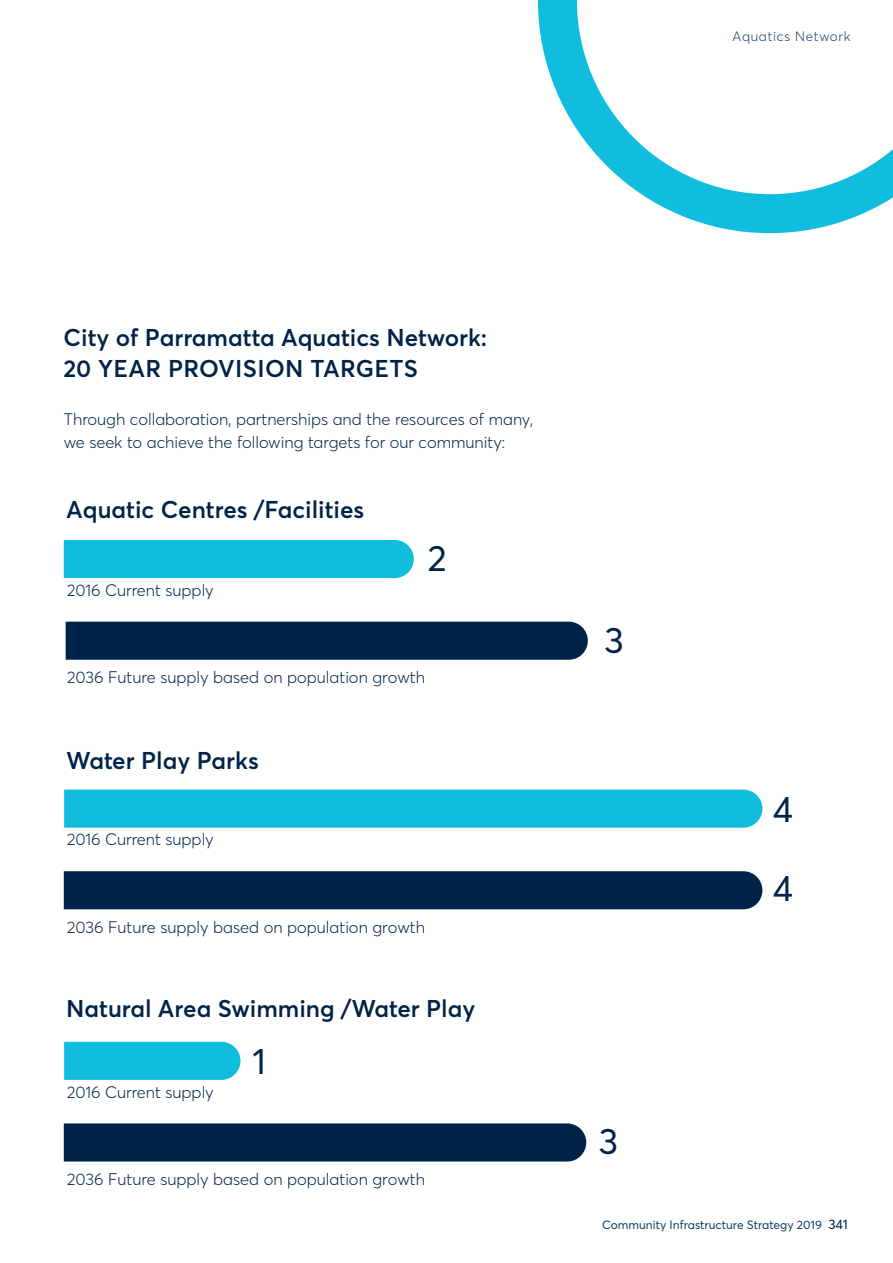
<style>
.page{position:relative;width:893px;height:1263px;background:#fff}
.page>*{position:absolute;margin:0;border:0;box-sizing:border-box;transform-origin:0 0}
.t1{font:36.3px "Parramatta";color:#002349}
.subH_2{font:600 24px/31.5px "Parramatta";color:#002349}
.Body_Copy{font:300 16.5px/22.5px "Parramatta";color:#002349}
.t2{font:300 13.5px "Parramatta";letter-spacing:.05em;color:#153f64}
.t3{font:12px "Parramatta";color:#153f64}
.s1{font-size:13.5px;color:#002349}
</style>
<div class="page">
<svg style="left:538px;top:0;width:355px;height:233px"></svg>
<div style="left:64px;top:540px;width:350px;height:38px;background:#11bddf"></div>
<div style="left:66px;top:622px;width:522px;height:38px;background:#002349"></div>
<div style="left:64px;top:789px;width:698px;height:39px;background:#11bddf"></div>
<div style="left:64px;top:871px;width:698px;height:38px;background:#002349"></div>
<div style="left:64px;top:1042px;width:176px;height:38px;background:#11bddf"></div>
<div style="left:64px;top:1123px;width:522px;height:38px;background:#002349"></div>
<p class="t2" style="left:732px;top:27px;width:120px">Aquatics Network</p>
<p class="subH_2" style="left:63px;top:321px;width:425px">City of Parramatta Aquatics Network:<br>20 YEAR PROVISION TARGETS</p>
<p class="Body_Copy" style="left:64px;top:407px;width:471px">Through collaboration, partnerships and the resources of many, we seek to achieve the following targets for our community:</p>
<p class="subH_2" style="left:66px;top:493px;width:300px">Aquatic Centres /Facilities</p>
<p class="Body_Copy" style="left:67px;top:578px;width:148px">2016 Current supply</p>
<p class="t1" style="left:428px;top:533px;width:20px">2</p>
<p class="Body_Copy" style="left:67px;top:666px;width:360px">2036 Future supply based on population growth</p>
<p class="subH_2" style="left:66px;top:743px;width:194px">Water Play Parks</p>
<p class="Body_Copy" style="left:67px;top:828px;width:148px">2016 Current supply</p>
<p class="Body_Copy" style="left:67px;top:915px;width:360px">2036 Future supply based on population growth</p>
<p class="subH_2" style="left:66px;top:991px;width:410px">Natural Area Swimming /Water Play</p>
<p class="Body_Copy" style="left:67px;top:1080px;width:148px">2016 Current supply</p>
<p class="t1" style="left:252px;top:1036px;width:15px">1</p>
<p class="Body_Copy" style="left:67px;top:1167px;width:360px">2036 Future supply based on population growth</p>
<p class="t1" style="left:605px;top:615px;width:21px">3</p>
<p class="t1" style="left:599px;top:1116px;width:21px">3</p>
<p class="t1" style="left:773px;top:784px;width:22px">4</p>
<p class="t1" style="left:773px;top:863px;width:22px">4</p>
<p class="t3" style="left:602px;top:1216px;width:247px">Community Infrastructure Strategy 2019 <span class="s1">341</span></p>
</div>
